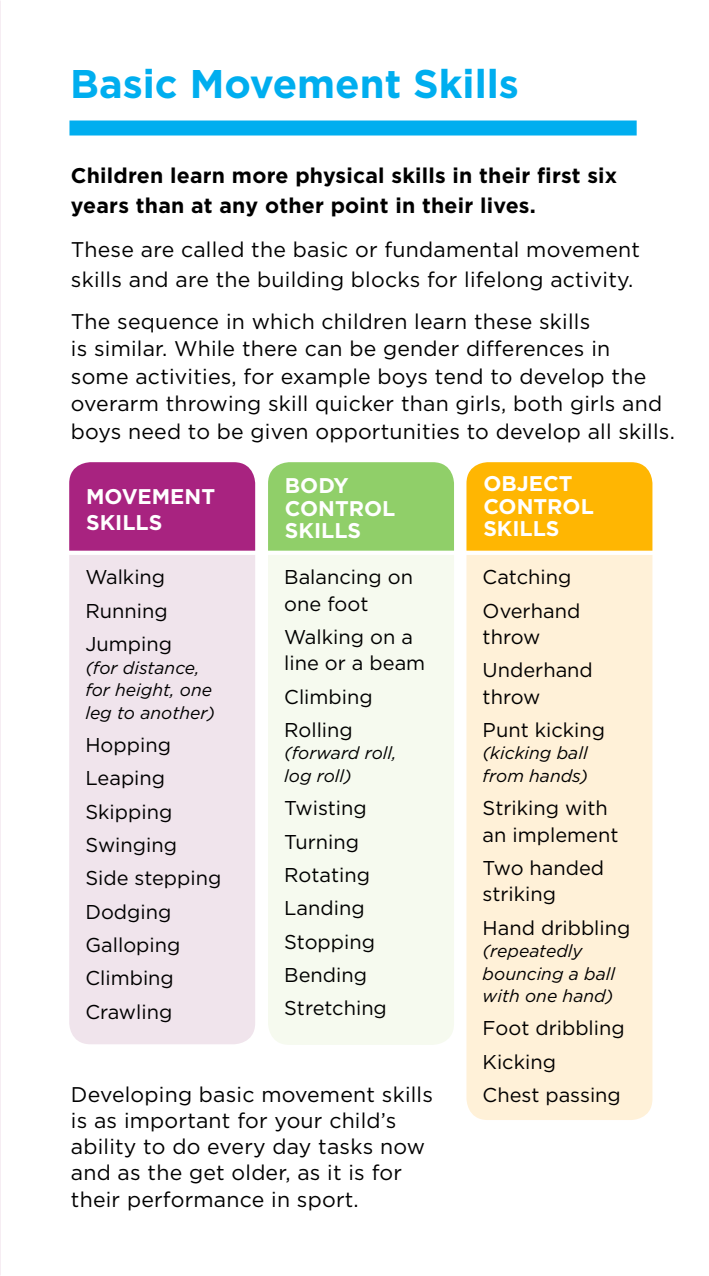
<style>
.page{position:relative;width:709px;height:1276px;background:#fff}
.page>*{position:absolute;margin:0;border:0;box-sizing:border-box;transform-origin:0 0}
.t1{font:700 40px "Gotham";color:#00aeef}
.body{font:21.25px/27.5px "Gotham";letter-spacing:.01em;color:#000}
.body-2{font:700 21.25px/30px "Gotham";letter-spacing:.01em;color:#000}
.body-3{font:700 21.25px/22.5px "Gotham";color:#fff}
.body-4{font:20px/26.2px "Gotham";color:#000}
.body-5{font:italic 17.5px/22.5px "Gotham";color:#000}
</style>
<div class="page">
<div style="left:69px;top:120px;width:567px;height:15px;background:#00aeef"></div>
<div style="left:69px;top:462px;width:186px;height:89px;background:#a82380"></div>
<div style="left:466px;top:462px;width:186px;height:89px;background:#ffb602"></div>
<div style="left:268px;top:462px;width:186px;height:89px;background:#90cf69"></div>
<div style="left:69px;top:555px;width:186px;height:489px;background:#f0e4ec"></div>
<div style="left:466px;top:555px;width:186px;height:565px;background:#fff1d8"></div>
<div style="left:268px;top:555px;width:186px;height:490px;background:#f6faef"></div>
<p class="t1" style="left:70px;top:57px;width:450px">Basic Movement Skills</p>
<p class="body-2" style="left:71px;top:160px;width:548px">Children learn more physical skills in their first six years than at any other point in their lives.</p>
<p class="body" style="left:71px;top:234px;width:570px;line-height:30px">These are called the basic or fundamental movement skills and are the building blocks for lifelong activity.</p>
<p class="body" style="left:71px;top:307px;width:605px">The sequence in which children learn these skills<br>is similar. While there can be gender differences in<br>some activities, for example boys tend to develop the overarm throwing skill quicker than girls, both girls and boys need to be given opportunities to develop all skills.</p>
<p class="body-3" style="left:86px;top:483px;width:130px;line-height:26.2px">MOVEMENT<br>SKILLS</p>
<p class="body-4" style="left:85px;top:564px;width:81px">Walking</p>
<p class="body-4" style="left:85px;top:597px;width:84px">Running</p>
<p class="body-4" style="left:85px;top:630px;width:88px">Jumping</p>
<p class="body-5" style="left:85px;top:656px;width:131px">(for distance, for height, one leg to another)</p>
<p class="body-4" style="left:85px;top:731px;width:87px">Hopping</p>
<p class="body-4" style="left:85px;top:764px;width:81px">Leaping</p>
<p class="body-4" style="left:85px;top:798px;width:88px">Skipping</p>
<p class="body-4" style="left:85px;top:831px;width:93px">Swinging</p>
<p class="body-4" style="left:85px;top:864px;width:137px">Side stepping</p>
<p class="body-4" style="left:85px;top:898px;width:87px">Dodging</p>
<p class="body-4" style="left:85px;top:931px;width:97px">Galloping</p>
<p class="body-4" style="left:85px;top:964px;width:90px">Climbing</p>
<p class="body-4" style="left:85px;top:998px;width:88px">Crawling</p>
<p class="body-3" style="left:285px;top:474px;width:112px">BODY<br>CONTROL<br>SKILLS</p>
<p class="body-4" style="left:284px;top:564px;width:130px">Balancing on one foot</p>
<p class="body-4" style="left:284px;top:623px;width:143px">Walking on a line or a beam</p>
<p class="body-4" style="left:284px;top:683px;width:90px">Climbing</p>
<p class="body-4" style="left:284px;top:716px;width:70px">Rolling</p>
<p class="body-5" style="left:284px;top:741px;width:114px">(forward roll, log roll)</p>
<p class="body-4" style="left:284px;top:794px;width:84px">Twisting</p>
<p class="body-4" style="left:284px;top:828px;width:76px">Turning</p>
<p class="body-4" style="left:284px;top:861px;width:87px">Rotating</p>
<p class="body-4" style="left:284px;top:894px;width:82px">Landing</p>
<p class="body-4" style="left:284px;top:928px;width:92px">Stopping</p>
<p class="body-4" style="left:284px;top:961px;width:84px">Bending</p>
<p class="body-4" style="left:284px;top:994px;width:104px">Stretching</p>
<p class="body" style="left:71px;top:1080px;width:363px;line-height:26.2px">Developing basic movement skills is as important for your child’s ability to do every day tasks now and as the get older, as it is for their performance in sport.</p>
<p class="body-3" style="left:483px;top:472px;width:112px">OBJECT<br>CONTROL<br>SKILLS</p>
<p class="body-4" style="left:482px;top:564px;width:90px">Catching</p>
<p class="body-4" style="left:482px;top:597px;width:99px">Overhand throw</p>
<p class="body-4" style="left:482px;top:657px;width:112px">Underhand throw</p>
<p class="body-4" style="left:482px;top:716px;width:124px">Punt kicking</p>
<p class="body-5" style="left:482px;top:741px;width:107px">(kicking ball from hands)</p>
<p class="body-4" style="left:482px;top:794px;width:137px">Striking with an implement</p>
<p class="body-4" style="left:482px;top:854px;width:123px">Two handed striking</p>
<p class="body-4" style="left:482px;top:914px;width:149px">Hand dribbling</p>
<p class="body-5" style="left:482px;top:939px;width:134px">(repeatedly bouncing a ball with one hand)</p>
<p class="body-4" style="left:482px;top:1014px;width:144px">Foot dribbling</p>
<p class="body-4" style="left:482px;top:1048px;width:75px">Kicking</p>
<p class="body-4" style="left:482px;top:1081px;width:140px">Chest passing</p>
</div>
